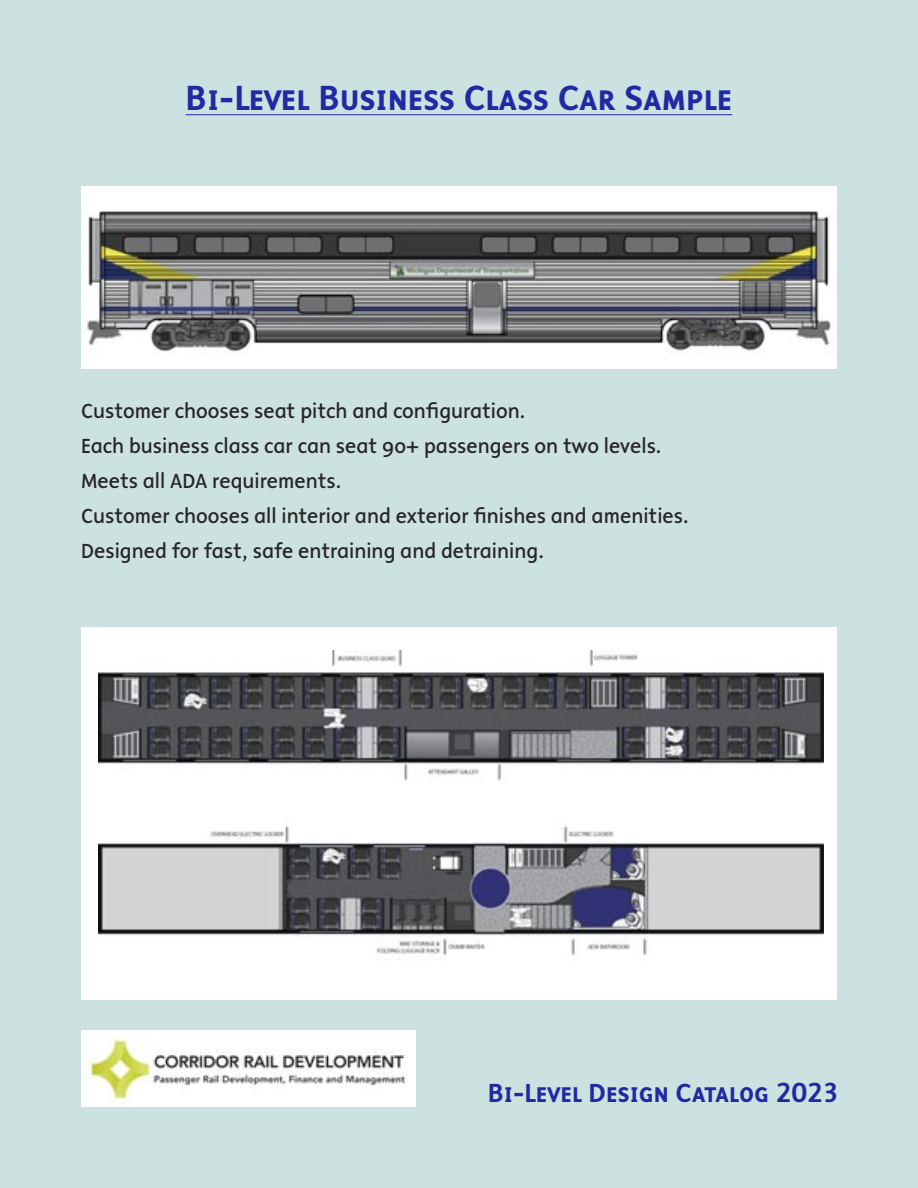
<style>
.page{position:relative;width:918px;height:1188px;background:#cce2e1}
.page>*{position:absolute;margin:0;border:0;box-sizing:border-box;transform-origin:0 0}
.t1{font:500 36px "Malcom Expert";color:#1f2aa4}
.t2{font:500 27px "Malcom Expert";color:#1f2aa4}
.t3{font:21px "Malcom";color:#272526}
</style>
<div class="page">
<div style="left:81px;top:1030px;width:335px;height:77px;background:#fff"></div>
<img style="left:84px;top:1036px;width:324px;height:68px">
<hr style="left:186px;top:114px;width:546px;height:1px;background:#1f2aa4">
<div style="left:81px;top:627px;width:756px;height:373px;background:#fff"></div>
<img style="left:99px;top:651px;width:725px;height:310px">
<img style="left:81px;top:187px;width:756px;height:182px">
<p class="t1" style="left:186px;top:76px;width:548px">Bi-Level Business Class Car Sample</p>
<p class="t3" style="left:81px;top:403px;width:446px">Customer chooses seat pitch and configuration.</p>
<p class="t3" style="left:81px;top:438px;width:583px">Each business class car can seat 9o+ passengers on two levels.</p>
<p class="t3" style="left:81px;top:472px;width:262px">Meets all ADA requirements.</p>
<p class="t3" style="left:81px;top:507px;width:610px">Customer chooses all interior and exterior finishes and amenities.</p>
<p class="t3" style="left:81px;top:542px;width:465px">Designed for fast, safe entraining and detraining.</p>
<p class="t2" style="left:488px;top:1077px;width:352px">Bi-Level Design Catalog 2023</p>
</div>
